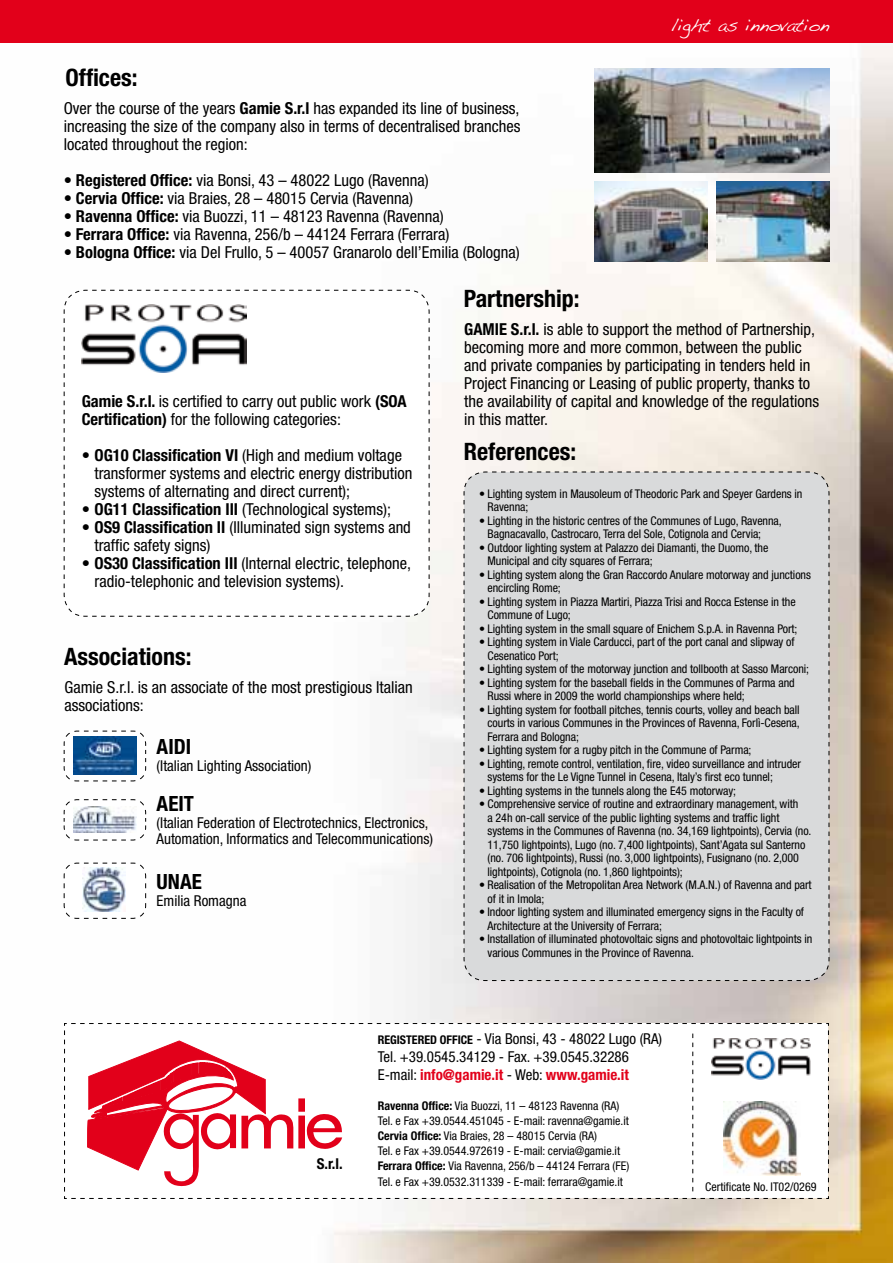
<style>
.page{position:relative;width:893px;height:1263px;background:#fff}
.page>*{position:absolute;margin:0;border:0;box-sizing:border-box;transform-origin:0 0}
.t1{font:700 condensed 24px "Helvetica Neue LT Std";color:#000}
.t2{font:700 condensed 21px "Helvetica Neue LT Std";color:#000}
.t3{font:18px "Handwriting Dakota";color:#fff}
.t4{font:condensed 16.5px/18px "Helvetica Neue LT Std";color:#000}
.t5{font:condensed 15px/18px "Helvetica Neue LT Std";color:#000}
.t6{font:700 condensed 15px "Helvetica Neue LT Std";color:#000}
.t7{font:condensed 12px/13.5px "Helvetica Neue LT Std";letter-spacing:-.005em;color:#000}
.s1{font-weight:700}
.s2{font-weight:700;font-size:12px}
.s3{font-weight:700;color:#e2001a}
</style>
<div class="page">
<img style="left:146px;top:45px;width:747px;height:1218px">
<div style="left:0;top:0;width:893px;height:43px;background:#e2001a"></div>
<svg style="left:64px;top:1023px;width:765px;height:176px"></svg>
<svg style="left:87px;top:1041px;width:255px;height:145px"></svg>
<img style="left:724px;top:1101px;width:76px;height:75px">
<img style="left:712px;top:1039px;width:99px;height:41px">
<svg style="left:692px;top:1033px;width:1px;height:158px"></svg>
<img style="left:594px;top:69px;width:235px;height:104px">
<img style="left:716px;top:181px;width:113px;height:80px">
<img style="left:594px;top:181px;width:113px;height:81px">
<svg style="left:63px;top:289px;width:367px;height:328px"></svg>
<img style="left:82px;top:304px;width:165px;height:68px">
<svg style="left:63px;top:799px;width:83px;height:42px"></svg>
<svg style="left:63px;top:730px;width:83px;height:52px"></svg>
<img style="left:73px;top:806px;width:64px;height:26px">
<img style="left:73px;top:737px;width:64px;height:38px">
<svg style="left:63px;top:862px;width:83px;height:57px"></svg>
<img style="left:83px;top:868px;width:43px;height:44px">
<div style="left:463px;top:471px;width:367px;height:510px;background:#d9dadb"></div>
<h1 class="t1" style="left:66px;top:63px;width:73px">Offices:</h1>
<h3 class="t4" style="left:64px;top:99px;width:458px;text-align:justify">Over the course of the years <span class="s1">Gamie S.r.l</span> has expanded its line of business, increasing the size of the company also in terms of decentralised branches located throughout the region:</h3>
<h3 class="t4" style="left:64px;top:171px;width:366px"><span class="s1">• Registered Office:</span> via Bonsi, 43 – 48022 Lugo (Ravenna)</h3>
<h3 class="t4" style="left:64px;top:189px;width:351px"><span class="s1">• Cervia Office:</span> via Braies, 28 – 48015 Cervia (Ravenna)</h3>
<h3 class="t4" style="left:64px;top:207px;width:382px"><span class="s1">• Ravenna Office:</span> via Buozzi, 11 – 48123 Ravenna (Ravenna)</h3>
<h3 class="t4" style="left:64px;top:225px;width:387px"><span class="s1">• Ferrara Office:</span> via Ravenna, 256/b – 44124 Ferrara (Ferrara)</h3>
<h3 class="t4" style="left:64px;top:243px;width:458px"><span class="s1">• Bologna Office:</span> via Del Frullo, 5 – 40057 Granarolo dell’Emilia (Bologna)</h3>
<h1 class="t1" style="left:464px;top:284px;width:117px">Partnership:</h1>
<h3 class="t3" style="left:672px;top:14px;width:159px">light as innovation</h3>
<h3 class="t4" style="left:82px;top:392px;width:326px"><span class="s1">Gamie S.r.l.</span> is certified to carry out public work <span class="s1">(SOA<br>Certification)</span> for the following categories:</h3>
<h3 class="t4" style="left:94px;top:446px;width:319px;text-indent:-13px"><span class="s1">• OG10 Classification VI</span> (High and medium voltage transformer systems and electric energy distribution systems of alternating and direct current);</h3>
<h3 class="t4" style="left:82px;top:500px;width:311px"><span class="s1">• OG11 Classification III</span> (Technological systems);</h3>
<h3 class="t4" style="left:94px;top:518px;width:318px;text-indent:-13px"><span class="s1">• OS9 Classification II</span> (Illuminated sign systems and traffic safety signs)</h3>
<h3 class="t4" style="left:94px;top:554px;width:318px;text-indent:-13px"><span class="s1">• OS30 Classification III</span> (Internal electric, telephone, radio-telephonic and television systems).</h3>
<h1 class="t1" style="left:64px;top:642px;width:129px">Associations:</h1>
<h3 class="t4" style="left:64px;top:678px;width:350px">Gamie S.r.l. is an associate of the most prestigious Italian associations:</h3>
<h2 class="t2" style="left:157px;top:734px;width:36px">AIDI</h2>
<p class="t5" style="left:157px;top:756px;width:156px">(Italian Lighting Association)</p>
<h2 class="t2" style="left:157px;top:791px;width:39px">AEIT</h2>
<p class="t5" style="left:157px;top:814px;width:278px;line-height:16.5px">(Italian Federation of Electrotechnics, Electronics,<br>Automation, Informatics and Telecommunications)</p>
<h2 class="t2" style="left:157px;top:869px;width:47px">UNAE</h2>
<p class="t5" style="left:157px;top:891px;width:91px">Emilia Romagna</p>
<p class="t4" style="left:464px;top:320px;width:356px"><span class="s1">GAMIE S.r.l.</span> is able to support the method of Partnership, becoming more and more common, between the public and private companies by participating in tenders held in Project Financing or Leasing of public property, thanks to the availability of capital and knowledge of the regulations in this matter.</p>
<h1 class="t1" style="left:464px;top:437px;width:114px">References:</h1>
<p class="t7" style="left:487px;top:486px;width:316px;text-indent:-9px">• Lighting system in Mausoleum of Theodoric Park and Speyer Gardens in<br>Ravenna;</p>
<p class="t7" style="left:487px;top:513px;width:296px;text-indent:-9px">• Lighting in the historic centres of the Communes of Lugo, Ravenna,<br>Bagnacavallo, Castrocaro, Terra del Sole, Cotignola and Cervia;</p>
<p class="t7" style="left:487px;top:540px;width:282px;text-indent:-9px">• Outdoor lighting system at Palazzo dei Diamanti, the Duomo, the<br>Municipal and city squares of Ferrara;</p>
<p class="t7" style="left:487px;top:567px;width:325px;text-indent:-9px">• Lighting system along the Gran Raccordo Anulare motorway and junctions encircling Rome;</p>
<p class="t7" style="left:487px;top:594px;width:310px;text-indent:-9px">• Lighting system in Piazza Martiri, Piazza Trisi and Rocca Estense in the<br>Commune of Lugo;</p>
<p class="t7" style="left:479px;top:621px;width:320px">• Lighting system in the small square of Enichem S.p.A. in Ravenna Port;</p>
<p class="t7" style="left:487px;top:635px;width:309px;text-indent:-9px">• Lighting system in Viale Carducci, part of the port canal and slipway of<br>Cesenatico Port;</p>
<p class="t7" style="left:479px;top:662px;width:332px">• Lighting system of the motorway junction and tollbooth at Sasso Marconi;</p>
<p class="t7" style="left:487px;top:675px;width:309px;text-indent:-9px">• Lighting system for the baseball fields in the Communes of Parma and<br>Russi where in 2009 the world championships where held;</p>
<p class="t7" style="left:487px;top:702px;width:314px;text-align:justify;text-indent:-9px">• Lighting system for football pitches, tennis courts, volley and beach ball courts in various Communes in the Provinces of Ravenna, Forlì-Cesena, Ferrara and Bologna;</p>
<p class="t7" style="left:479px;top:743px;width:274px">• Lighting system for a rugby pitch in the Commune of Parma;</p>
<p class="t7" style="left:487px;top:756px;width:315px;text-indent:-9px">• Lighting, remote control, ventilation, fire, video surveillance and intruder systems for the Le Vigne Tunnel in Cesena, Italy’s first eco tunnel;</p>
<p class="t7" style="left:479px;top:783px;width:259px">• Lighting systems in the tunnels along the E45 motorway;</p>
<p class="t7" style="left:487px;top:797px;width:325px;text-indent:-9px">• Comprehensive service of routine and extraordinary management, with<br>a 24h on-call service of the public lighting systems and traffic light systems in the Communes of Ravenna (no. 34,169 lightpoints), Cervia (no.<br>11,750 lightpoints), Lugo (no. 7,400 lightpoints), Sant’Agata sul Santerno (no. 706 lightpoints), Russi (no. 3,000 lightpoints), Fusignano (no. 2,000 lightpoints), Cotignola (no. 1,860 lightpoints);</p>
<p class="t7" style="left:487px;top:878px;width:326px;text-indent:-9px">• Realisation of the Metropolitan Area Network (M.A.N.) of Ravenna and part of it in Imola;</p>
<p class="t7" style="left:487px;top:905px;width:318px;text-indent:-9px">• Indoor lighting system and illuminated emergency signs in the Faculty of<br>Architecture at the University of Ferrara;</p>
<p class="t7" style="left:487px;top:932px;width:326px;text-indent:-9px">• Installation of illuminated photovoltaic signs and photovoltaic lightpoints in various Communes in the Province of Ravenna.</p>
<p class="t6" style="left:317px;top:1154px;width:28px">S.r.l.</p>
<p class="t5" style="left:378px;top:1030px;width:286px"><span class="s2">REGISTERED OFFICE</span> - Via Bonsi, 43 - 48022 Lugo (RA)<br>Tel. +39.0545.34129 - Fax. +39.0545.32286<br>E-mail: <span class="s3">info@gamie.it</span> - Web: <span class="s3">www.gamie.it</span></p>
<p class="t7" style="left:378px;top:1098px;width:253px;line-height:15px"><span class="s1">Ravenna Office:</span> Via Buozzi, 11 – 48123 Ravenna (RA)<br>Tel. e Fax +39.0544.451045 - E-mail: ravenna@gamie.it <span class="s1">Cervia Office:</span> Via Braies, 28 – 48015 Cervia (RA)<br>Tel. e Fax +39.0544.972619 - E-mail: cervia@gamie.it <span class="s1">Ferrara Office:</span> Via Ravenna, 256/b – 44124 Ferrara (FE)</p>
<p class="t7" style="left:378px;top:1175px;width:247px">Tel. e Fax +39.0532.311339 - E-mail: ferrara@gamie.it</p>
<p class="t7" style="left:705px;top:1180px;width:113px">Certificate No. IT02/0269</p>
</div>
